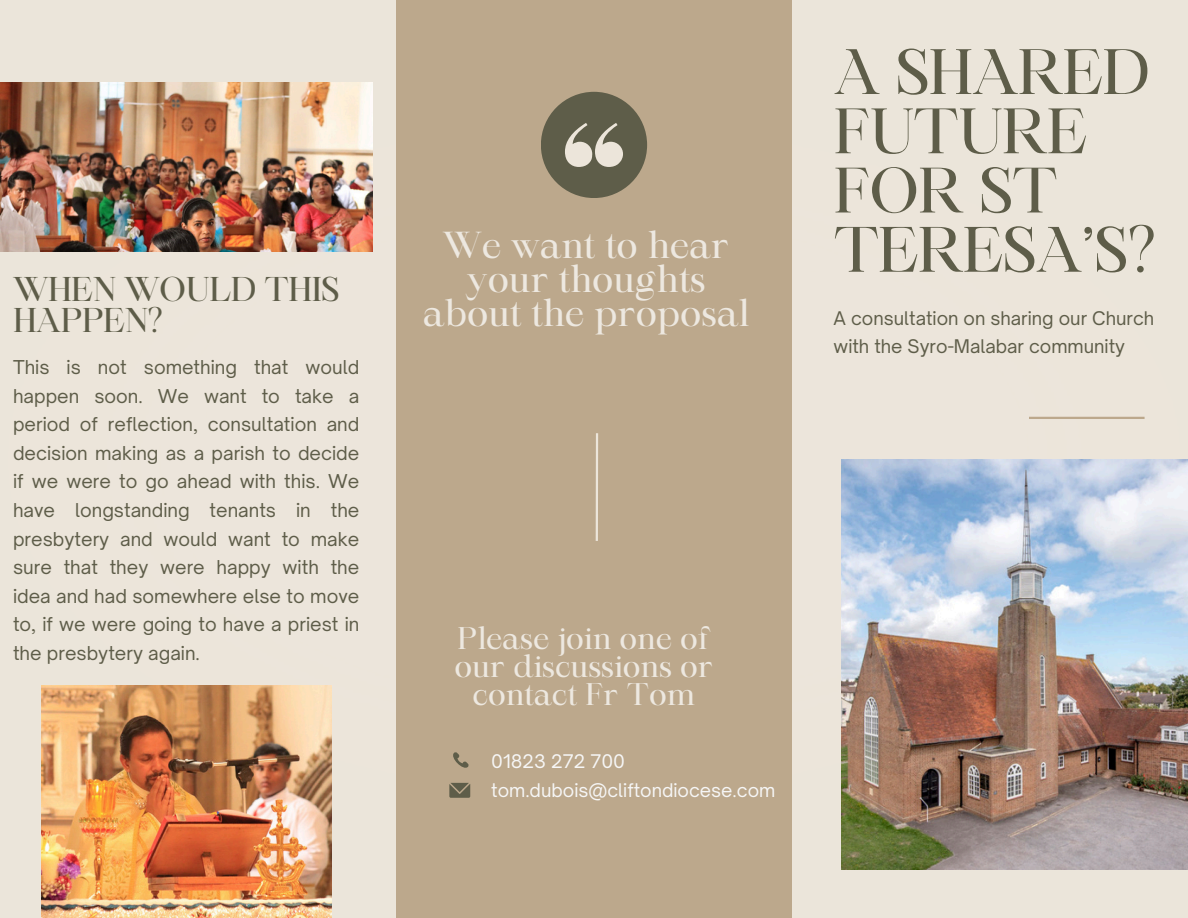
<style>
.page{position:relative;width:1188px;height:918px;background:#ece5da}
.page>*{position:absolute;margin:0;border:0;box-sizing:border-box;transform-origin:0 0}
.t1{font:61.5px/59.2px "Maharlika";letter-spacing:-.02em;color:#5e5d49}
.t2{font:36px/33.8px "Maharlika";color:#ede8e0;text-align:center}
.t3{font:33px/31.5px "Maharlika";letter-spacing:-.02em;color:#5e5d49}
.t4{font:30px/28.2px "Maharlika";color:#ede8e0;text-align:center}
.t5{font:18.3px/28.5px "Open Sauce One";color:#5e5d49;text-align:justify}
.t6{font:18px/28.2px "Open Sauce One";color:#5e5d49}
.t7{font:18px "Open Sauce One";color:#f6f6f6}
</style>
<div class="page">
<img style="left:0;top:82px;width:372px;height:170px">
<img style="left:841px;top:459px;width:347px;height:411px">
<div style="left:396px;top:0;width:396px;height:918px;background:#bca88c"></div>
<div style="left:541px;top:92px;width:106px;height:106px;background:#5e5d49;border-radius:50%"></div>
<svg style="left:453px;top:752px;width:15px;height:16px"></svg>
<svg style="left:449px;top:783px;width:21px;height:14px"></svg>
<svg style="left:565px;top:123px;width:58px;height:44px"></svg>
<hr style="left:596px;top:433px;width:2px;height:108px;background:#ece5da">
<hr style="left:1029px;top:417px;width:116px;height:2px;background:#bca88c">
<img style="left:42px;top:685px;width:290px;height:233px">
<p class="t3" style="left:13px;top:276px;width:328px">WHEN WOULD THIS<br>HAPPEN?</p>
<h3 class="t5" style="left:13px;top:353px;width:348px">This is not something that would happen soon. We want to take a period of reflection, consultation and decision making as a parish to decide if we were to go ahead with this. We have longstanding tenants in the presbytery and would want to make sure that they were happy with the idea and had somewhere else to move to, if we were going to have a priest in the presbytery again.</h3>
<p class="t2" style="left:423px;top:232px;width:328px">We want to hear your thoughts about the proposal</p>
<p class="t1" style="left:834px;top:48px;width:324px">A SHARED<br>FUTURE<br>FOR ST<br>TERESA’S?</p>
<p class="t6" style="left:834px;top:304px;width:322px">A consultation on sharing our Church with the Syro-Malabar community</p>
<h4 class="t4" style="left:454px;top:627px;width:260px">Please join one of our discussions or contact Fr Tom</h4>
<p class="t7" style="left:491px;top:750px;width:135px">01823 272 700</p>
<p class="t7" style="left:491px;top:779px;width:286px">tom.dubois@cliftondiocese.com</p>
</div>
